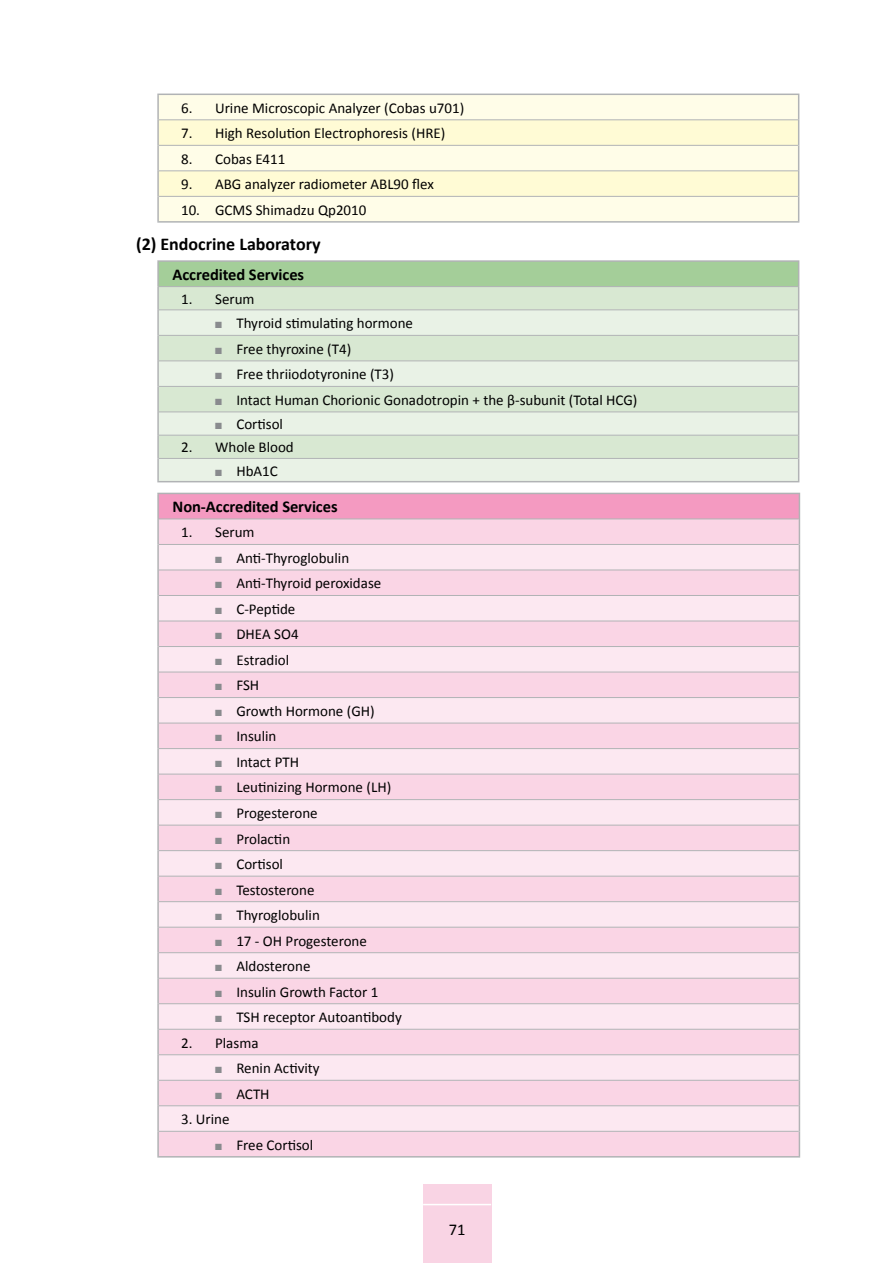
<style>
.page{position:relative;width:893px;height:1263px;background:#fff}
.page>*{position:absolute;margin:0;border:0;box-sizing:border-box;transform-origin:0 0}
.t1{font:700 18px "Calibri";color:#000}
.t2{font:700 16.5px "Calibri";letter-spacing:-.005em;color:#000}
.t3{font:16.5px "Calibri";color:#000}
.t4{font:15px "Calibri";color:#000}
.s1{color:#898b8e}
</style>
<div class="page">
<div style="left:423px;top:1184px;width:68px;height:79px;background:#f9d4e4"></div>
<hr style="left:423px;top:1204px;width:68px;height:1px;background:#fff">
<div style="left:159px;top:95px;width:639px;height:126px;background:#fffde8"></div>
<svg style="left:159px;top:121px;width:639px;height:75px;background:#fdfada"></svg>
<hr style="left:157px;top:95px;width:2px;height:25px;background:#b1b3b5">
<hr style="left:157px;top:120px;width:2px;height:25px;background:#b1b3b5">
<hr style="left:157px;top:145px;width:2px;height:26px;background:#b1b3b5">
<hr style="left:157px;top:171px;width:2px;height:25px;background:#b1b3b5">
<hr style="left:157px;top:196px;width:2px;height:25px;background:#b1b3b5">
<svg style="left:798px;top:95px;width:1px;height:126px"></svg>
<hr style="left:157px;top:221px;width:642px;height:2px;background:#b1b3b5">
<hr style="left:159px;top:120px;width:639px;height:1px;background:#b1b3b5">
<hr style="left:159px;top:145px;width:639px;height:1px;background:#b1b3b5">
<hr style="left:159px;top:171px;width:639px;height:1px;background:#b1b3b5">
<hr style="left:159px;top:196px;width:639px;height:1px;background:#b1b3b5">
<hr style="left:157px;top:94px;width:642px;height:1px;background:#b1b3b5">
<div style="left:158px;top:261px;width:641px;height:26px;background:#a4ce99"></div>
<div style="left:159px;top:287px;width:639px;height:23px;background:#d8e8d2"></div>
<svg style="left:159px;top:311px;width:639px;height:170px;background:#e1ecdc"></svg>
<hr style="left:157px;top:260px;width:642px;height:2px;background:#b1b3b5">
<hr style="left:157px;top:262px;width:2px;height:25px;background:#b1b3b5">
<hr style="left:157px;top:287px;width:2px;height:23px;background:#b1b3b5">
<hr style="left:157px;top:310px;width:2px;height:25px;background:#b1b3b5">
<hr style="left:157px;top:335px;width:2px;height:26px;background:#b1b3b5">
<hr style="left:157px;top:361px;width:2px;height:25px;background:#b1b3b5">
<hr style="left:157px;top:386px;width:2px;height:26px;background:#b1b3b5">
<hr style="left:157px;top:412px;width:2px;height:23px;background:#b1b3b5">
<hr style="left:157px;top:435px;width:2px;height:23px;background:#b1b3b5">
<hr style="left:157px;top:458px;width:2px;height:23px;background:#b1b3b5">
<svg style="left:798px;top:262px;width:1px;height:219px"></svg>
<hr style="left:157px;top:481px;width:642px;height:1px;background:#b1b3b5">
<hr style="left:159px;top:286px;width:639px;height:1px;background:#b1b3b5">
<hr style="left:159px;top:310px;width:639px;height:1px;background:#b1b3b5">
<hr style="left:159px;top:335px;width:639px;height:1px;background:#b1b3b5">
<hr style="left:159px;top:361px;width:639px;height:1px;background:#b1b3b5">
<hr style="left:159px;top:386px;width:639px;height:1px;background:#b1b3b5">
<hr style="left:159px;top:412px;width:639px;height:1px;background:#b1b3b5">
<hr style="left:159px;top:435px;width:639px;height:1px;background:#b1b3b5">
<hr style="left:159px;top:458px;width:639px;height:1px;background:#b1b3b5">
<div style="left:158px;top:493px;width:641px;height:26px;background:#f49ac1"></div>
<div style="left:159px;top:520px;width:640px;height:636px;background:#fad5e5"></div>
<svg style="left:159px;top:545px;width:640px;height:586px;background:#fadeea"></svg>
<hr style="left:157px;top:493px;width:643px;height:1px;background:#b1b3b5">
<hr style="left:157px;top:494px;width:2px;height:25px;background:#b1b3b5">
<hr style="left:157px;top:519px;width:2px;height:25px;background:#b1b3b5">
<hr style="left:157px;top:544px;width:2px;height:26px;background:#b1b3b5">
<hr style="left:157px;top:570px;width:2px;height:25px;background:#b1b3b5">
<hr style="left:157px;top:595px;width:2px;height:26px;background:#b1b3b5">
<hr style="left:157px;top:621px;width:2px;height:25px;background:#b1b3b5">
<hr style="left:157px;top:646px;width:2px;height:26px;background:#b1b3b5">
<hr style="left:157px;top:672px;width:2px;height:25px;background:#b1b3b5">
<hr style="left:157px;top:697px;width:2px;height:26px;background:#b1b3b5">
<hr style="left:157px;top:723px;width:2px;height:25px;background:#b1b3b5">
<hr style="left:157px;top:748px;width:2px;height:26px;background:#b1b3b5">
<hr style="left:157px;top:774px;width:2px;height:26px;background:#b1b3b5">
<hr style="left:157px;top:800px;width:2px;height:25px;background:#b1b3b5">
<hr style="left:157px;top:825px;width:2px;height:26px;background:#b1b3b5">
<hr style="left:157px;top:851px;width:2px;height:25px;background:#b1b3b5">
<hr style="left:157px;top:876px;width:2px;height:26px;background:#b1b3b5">
<hr style="left:157px;top:902px;width:2px;height:25px;background:#b1b3b5">
<hr style="left:157px;top:927px;width:2px;height:26px;background:#b1b3b5">
<hr style="left:157px;top:953px;width:2px;height:25px;background:#b1b3b5">
<hr style="left:157px;top:978px;width:2px;height:26px;background:#b1b3b5">
<hr style="left:157px;top:1004px;width:2px;height:25px;background:#b1b3b5">
<hr style="left:157px;top:1029px;width:2px;height:26px;background:#b1b3b5">
<hr style="left:157px;top:1055px;width:2px;height:25px;background:#b1b3b5">
<hr style="left:157px;top:1080px;width:2px;height:26px;background:#b1b3b5">
<hr style="left:157px;top:1106px;width:2px;height:25px;background:#b1b3b5">
<hr style="left:157px;top:1131px;width:2px;height:25px;background:#b1b3b5">
<svg style="left:799px;top:494px;width:1px;height:662px"></svg>
<hr style="left:157px;top:1156px;width:643px;height:1px;background:#b1b3b5">
<hr style="left:159px;top:519px;width:640px;height:1px;background:#b1b3b5">
<hr style="left:159px;top:544px;width:640px;height:1px;background:#b1b3b5">
<hr style="left:159px;top:570px;width:640px;height:1px;background:#b1b3b5">
<hr style="left:159px;top:595px;width:640px;height:1px;background:#b1b3b5">
<hr style="left:159px;top:621px;width:640px;height:1px;background:#b1b3b5">
<hr style="left:159px;top:646px;width:640px;height:1px;background:#b1b3b5">
<hr style="left:159px;top:672px;width:640px;height:1px;background:#b1b3b5">
<hr style="left:159px;top:697px;width:640px;height:1px;background:#b1b3b5">
<hr style="left:159px;top:723px;width:640px;height:1px;background:#b1b3b5">
<hr style="left:159px;top:748px;width:640px;height:1px;background:#b1b3b5">
<hr style="left:159px;top:774px;width:640px;height:1px;background:#b1b3b5">
<hr style="left:159px;top:799px;width:640px;height:1px;background:#b1b3b5">
<hr style="left:159px;top:825px;width:640px;height:1px;background:#b1b3b5">
<hr style="left:159px;top:850px;width:640px;height:1px;background:#b1b3b5">
<hr style="left:159px;top:876px;width:640px;height:1px;background:#b1b3b5">
<hr style="left:159px;top:901px;width:640px;height:1px;background:#b1b3b5">
<hr style="left:159px;top:927px;width:640px;height:1px;background:#b1b3b5">
<hr style="left:159px;top:952px;width:640px;height:1px;background:#b1b3b5">
<hr style="left:159px;top:978px;width:640px;height:1px;background:#b1b3b5">
<hr style="left:159px;top:1003px;width:640px;height:1px;background:#b1b3b5">
<hr style="left:159px;top:1029px;width:640px;height:1px;background:#b1b3b5">
<hr style="left:159px;top:1054px;width:640px;height:1px;background:#b1b3b5">
<hr style="left:159px;top:1080px;width:640px;height:1px;background:#b1b3b5">
<hr style="left:159px;top:1105px;width:640px;height:1px;background:#b1b3b5">
<hr style="left:159px;top:1131px;width:640px;height:1px;background:#b1b3b5">
<p class="t4" style="left:181px;top:98px;width:285px">6. Urine Microscopic Analyzer (Cobas u701)</p>
<p class="t4" style="left:181px;top:124px;width:266px">7. High Resolution Electrophoresis (HRE)</p>
<p class="t4" style="left:181px;top:149px;width:106px">8. Cobas E411</p>
<p class="t4" style="left:181px;top:175px;width:254px">9. ABG analyzer radiometer ABL90 flex</p>
<p class="t4" style="left:181px;top:200px;width:187px">10. GCMS Shimadzu Qp2010</p>
<p class="t1" style="left:136px;top:233px;width:186px">(2) Endocrine Laboratory</p>
<p class="t2" style="left:173px;top:264px;width:133px">Accredited Services</p>
<p class="t4" style="left:181px;top:289px;width:75px">1. Serum</p>
<p class="t4" style="left:215px;top:314px;width:199px"><span class="s1">■</span> Thyroid stimulating hormone</p>
<p class="t4" style="left:215px;top:339px;width:138px"><span class="s1">■</span> Free thyroxine (T4)</p>
<p class="t4" style="left:215px;top:365px;width:180px"><span class="s1">■</span> Free thriiodotyronine (T3)</p>
<p class="t4" style="left:215px;top:390px;width:424px"><span class="s1">■</span> Intact Human Chorionic Gonadotropin + the β-subunit (Total HCG)</p>
<p class="t4" style="left:215px;top:415px;width:69px"><span class="s1">■</span> Cortisol</p>
<p class="t4" style="left:181px;top:438px;width:114px">2. Whole Blood</p>
<p class="t4" style="left:215px;top:461px;width:64px"><span class="s1">■</span> HbA1C</p>
<p class="t2" style="left:173px;top:496px;width:167px">Non-Accredited Services</p>
<p class="t4" style="left:181px;top:523px;width:75px">1. Serum</p>
<p class="t4" style="left:215px;top:548px;width:136px"><span class="s1">■</span> Anti-Thyroglobulin</p>
<p class="t4" style="left:215px;top:574px;width:168px"><span class="s1">■</span> Anti-Thyroid peroxidase</p>
<p class="t4" style="left:215px;top:599px;width:82px"><span class="s1">■</span> C-Peptide</p>
<p class="t4" style="left:215px;top:625px;width:85px"><span class="s1">■</span> DHEA SO4</p>
<p class="t4" style="left:215px;top:650px;width:76px"><span class="s1">■</span> Estradiol</p>
<p class="t4" style="left:215px;top:676px;width:46px"><span class="s1">■</span> FSH</p>
<p class="t4" style="left:215px;top:701px;width:161px"><span class="s1">■</span> Growth Hormone (GH)</p>
<p class="t4" style="left:215px;top:727px;width:63px"><span class="s1">■</span> Insulin</p>
<p class="t4" style="left:215px;top:752px;width:85px"><span class="s1">■</span> Intact PTH</p>
<p class="t4" style="left:215px;top:778px;width:178px"><span class="s1">■</span> Leutinizing Hormone (LH)</p>
<p class="t4" style="left:215px;top:803px;width:104px"><span class="s1">■</span> Progesterone</p>
<p class="t4" style="left:215px;top:829px;width:77px"><span class="s1">■</span> Prolactin</p>
<p class="t4" style="left:215px;top:854px;width:69px"><span class="s1">■</span> Cortisol</p>
<p class="t4" style="left:215px;top:880px;width:101px"><span class="s1">■</span> Testosterone</p>
<p class="t4" style="left:215px;top:905px;width:106px"><span class="s1">■</span> Thyroglobulin</p>
<p class="t4" style="left:215px;top:931px;width:153px"><span class="s1">■</span> 17 - OH Progesterone</p>
<p class="t4" style="left:215px;top:957px;width:97px"><span class="s1">■</span> Aldosterone</p>
<p class="t4" style="left:215px;top:982px;width:165px"><span class="s1">■</span> Insulin Growth Factor 1</p>
<p class="t4" style="left:215px;top:1008px;width:188px"><span class="s1">■</span> TSH receptor Autoantibody</p>
<p class="t4" style="left:181px;top:1033px;width:79px">2. Plasma</p>
<p class="t4" style="left:215px;top:1059px;width:106px"><span class="s1">■</span> Renin Activity</p>
<p class="t4" style="left:215px;top:1084px;width:56px"><span class="s1">■</span> ACTH</p>
<p class="t4" style="left:181px;top:1110px;width:50px">3. Urine</p>
<p class="t4" style="left:215px;top:1135px;width:100px"><span class="s1">■</span> Free Cortisol</p>
<p class="t3" style="left:449px;top:1219px;width:18px">71</p>
</div>
